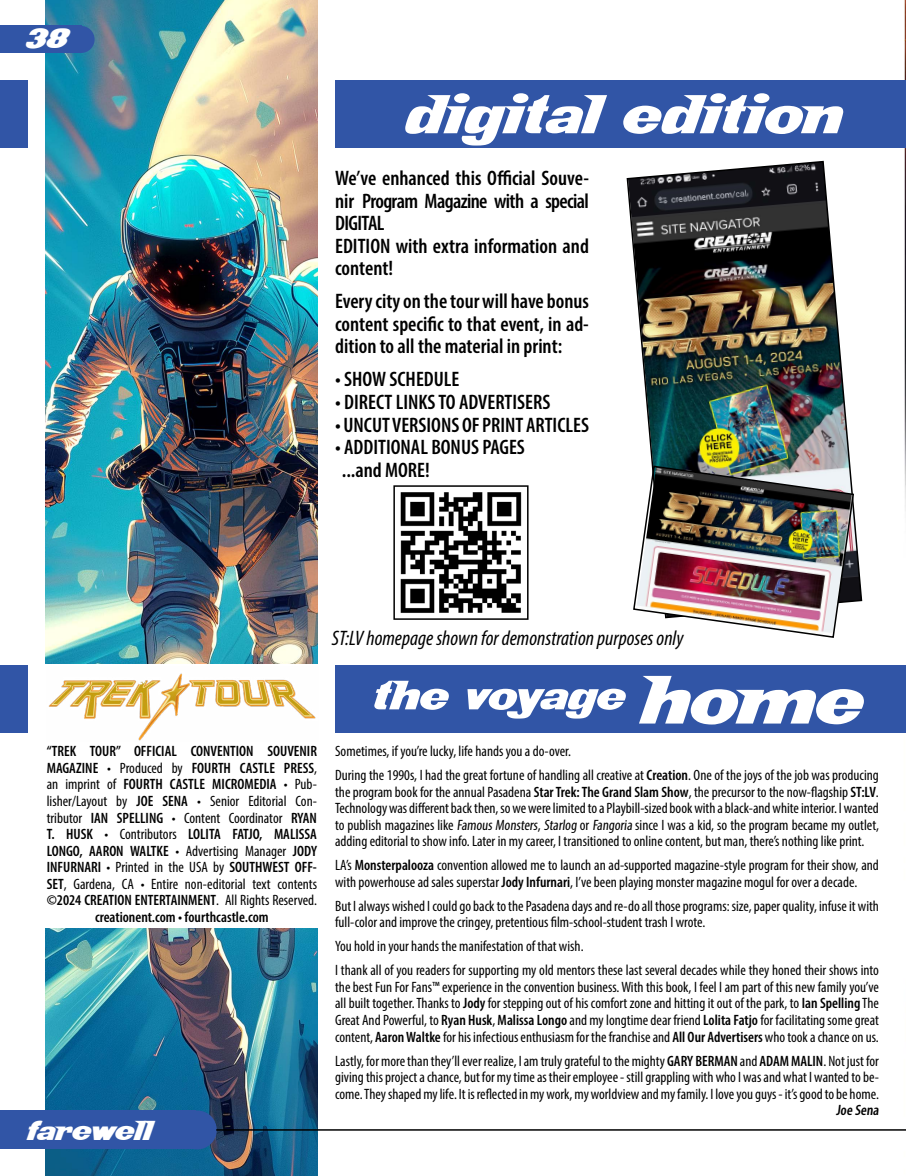
<style>
.page{position:relative;width:906px;height:1176px;background:#fff}
.page>*{position:absolute;margin:0;border:0;box-sizing:border-box;transform-origin:0 0}
.t1{font:72px "New Yorkto Las Vegas";color:#fff}
.t2{font:54px "New Yorkto Las Vegas";color:#fff}
.t3{font:36px "New Yorkto Las Vegas";color:#fff}
.t4{font:600 condensed 21px/22.5px "Myriad Pro";color:#000}
.t5{font:italic condensed 21px "Myriad Pro";color:#000}
.t6{font:condensed 15px/16.5px "Myriad Pro";color:#000}
.t7{font:600 condensed 15px/16.5px "Myriad Pro";color:#000;text-align:center}
.s1{font-size:90px}
.s2{font-weight:400}
.s3{font-weight:600}
</style>
<div class="page">
<img style="left:45px;top:0;width:272px;height:663px">
<img style="left:45px;top:928px;width:272px;height:247px">
<div style="left:0;top:26px;width:81px;height:27px;background:#3155a6"></div>
<div style="left:68px;top:26px;width:26px;height:27px;background:#3155a6;border-radius:50%"></div>
<div style="left:0;top:1110px;width:195px;height:38px;background:#3155a6"></div>
<div style="left:178px;top:1110px;width:39px;height:38px;background:#3155a6;border-radius:50%"></div>
<hr style="left:216px;top:1128px;width:689px;height:2px;background:#000">
<img style="left:48px;top:673px;width:268px;height:67px">
<div style="left:0;top:665px;width:27px;height:68px;background:#3155a6"></div>
<div style="left:335px;top:665px;width:570px;height:67px;background:#3155a6"></div>
<div style="left:0;top:80px;width:27px;height:68px;background:#3155a6"></div>
<div style="left:335px;top:81px;width:570px;height:67px;background:#3155a6"></div>
<img style="left:626px;top:160px;width:236px;height:442px">
<img style="left:632px;top:464px;width:222px;height:174px">
<img style="left:400px;top:492px;width:122px;height:121px">
<div style="left:393px;top:485px;width:135px;height:134px;border:2px solid #000"></div>
<h3 class="t3" style="left:27px;top:19px;width:44px">38</h3>
<h1 class="t1" style="left:405px;top:76px;width:439px">digital edition</h1>
<h3 class="t4" style="left:335px;top:167px;width:255px">We’ve enhanced this Official Souve&shy;nir Program Magazine with a special<br>DIGITAL<br>EDITION with extra information and content!</h3>
<h3 class="t4" style="left:335px;top:290px;width:255px;text-align:justify">Every city on the tour will have bonus content specific to that event, in ad&shy;dition to all the material in print:</h3>
<h3 class="t4" style="left:335px;top:368px;width:126px">• SHOW SCHEDULE</h3>
<h3 class="t4" style="left:335px;top:390px;width:216px">• DIRECT LINKS TO ADVERTISERS</h3>
<h3 class="t4" style="left:335px;top:413px;width:255px">• UNCUT VERSIONS OF PRINT ARTICLES</h3>
<h3 class="t4" style="left:341px;top:435px;width:184px;text-indent:-7px">• ADDITIONAL BONUS PAGES ...and MORE!</h3>
<h3 class="t5" style="left:331px;top:625px;width:353px">ST:LV homepage shown for demonstration purposes only</h3>
<h2 class="t2" style="left:373px;top:666px;width:491px">the voyage <span class="s1">home</span></h2>
<p class="t7" style="left:47px;top:742px;width:271px">“TREK TOUR” OFFICIAL CONVENTION SOUVENIR MAGAZINE <span class="s2">• Produced by</span> FOURTH CASTLE PRESS<span class="s2">, an imprint of</span> FOURTH CASTLE MICROMEDIA <span class="s2">• Pub&shy;lisher/Layout by</span> JOE SENA <span class="s2">• Senior Editorial Con&shy;tributor</span> IAN SPELLING <span class="s2">• Content Coordinator</span> RYAN T. HUSK <span class="s2">• Contributors</span> LOLITA FATJO, MALISSA LONGO, AARON WALTKE <span class="s2">• Advertising Manager</span> JODY INFURNARI <span class="s2">• Printed in the USA by</span> SOUTHWEST OFF-SET<span class="s2">, Gardena, CA • Entire non-editorial text contents </span>©2024 CREATION ENTERTAINMENT<span class="s2">. All Rights Reserved. </span>creationent.com • fourthcastle.com</p>
<p class="t6" style="left:335px;top:739px;width:545px;line-height:24px">Sometimes, if you’re lucky, life hands you a do-over.<br>During the 1990s, I had the great fortune of handling all creative at <span class="s3">Creation</span>. One of the joys of the job was producing</p>
<p class="t6" style="left:335px;top:783px;width:545px;text-align:justify">the program book for the annual Pasadena <span class="s3">Star Trek: The Grand Slam Show</span>, the precursor to the now-flagship <span class="s3">ST:LV</span>.<br>Technology was different back then, so we were limited to a Playbill-sized book with a black-and white interior. I wanted to publish magazines like Famous Monsters, Starlog or Fangoria since I was a kid, so the program became my outlet, adding editorial to show info. Later in my career, I transitioned to online content, but man, there’s nothing like print.</p>
<p class="t6" style="left:335px;top:856px;width:545px">LA’s <span class="s3">Monsterpalooza</span> convention allowed me to launch an ad-supported magazine-style program for their show, and with powerhouse ad sales superstar <span class="s3">Jody Infurnari</span>, I’ve been playing monster magazine mogul for over a decade.</p>
<p class="t6" style="left:335px;top:897px;width:545px">But I always wished I could go back to the Pasadena days and re-do all those programs: size, paper quality, infuse it with full-color and improve the cringey, pretentious film-school-student trash I wrote.</p>
<p class="t6" style="left:335px;top:934px;width:545px;line-height:24px">You hold in your hands the manifestation of that wish.<br>I thank all of you readers for supporting my old mentors these last several decades while they honed their shows into</p>
<p class="t6" style="left:335px;top:978px;width:545px;text-align:justify">the best Fun For Fans™ experience in the convention business. With this book, I feel I am part of this new family you’ve all built together. Thanks to <span class="s3">Jody</span> for stepping out of his comfort zone and hitting it out of the park, to <span class="s3">Ian Spelling</span> The Great And Powerful, to <span class="s3">Ryan Husk</span>, <span class="s3">Malissa Longo</span> and my longtime dear friend <span class="s3">Lolita Fatjo</span> for facilitating some great content, <span class="s3">Aaron Waltke</span> for his infectious enthusiasm for the franchise and <span class="s3">All Our Advertisers</span> who took a chance on us.</p>
<p class="t6" style="left:335px;top:1051px;width:545px;text-align:justify">Lastly, for more than they’ll ever realize, I am truly grateful to the mighty <span class="s3">GARY BERMAN</span> and <span class="s3">ADAM MALIN</span>. Not just for giving this project a chance, but for my time as their employee - still grappling with who I was and what I wanted to be&shy;come. They shaped my life. It is reflected in my work, my worldview and my family. I love you guys - it’s good to be home.</p>
<p class="t7" style="left:835px;top:1101px;width:47px">Joe Sena</p>
<h3 class="t3" style="left:27px;top:1110px;width:127px">farewell</h3>
</div>
